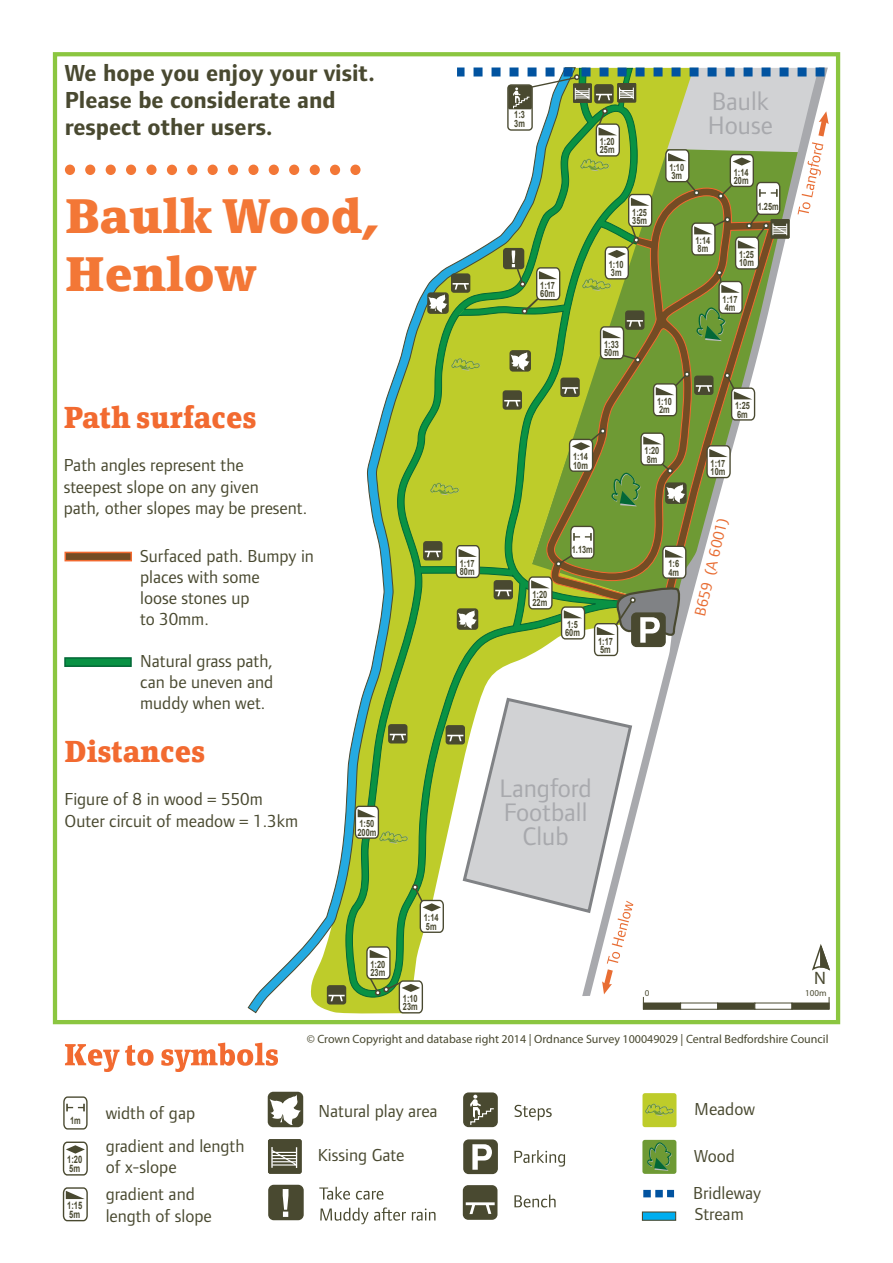
<style>
.page{position:relative;width:893px;height:1263px;background:#fff}
.page>*{position:absolute;margin:0;border:0;box-sizing:border-box;transform-origin:0 0}
.t1{font:700 48px/57.6px "Page Serif TF";color:#f37736}
.t2{font:700 30px "Page Serif TF";color:#f26a30;scale:.94 1}
.t3{font:26.25px/24px "Foundry Form Sans";color:#a8a9ad;text-align:center}
.t4{font:700 24px/27px "Foundry Form Sans";color:#494930}
.t5{font:18px/21px "Foundry Form Sans";color:#494930}
.t6{font:18px "Myriad Pro";color:#494930}
.t7{font:16.05px "Foundry Form Sans";color:#e86d33}
.t8{font:12px "Myriad Pro";color:#494930}
.t9{font:700 10.2px/8.6px "Arial";color:#494930;scale:.74 1}
.t10{font:700 10.05px/8.4px "Arial";color:#494930;scale:.74 1}
.t11{font:9px "Myriad Pro";color:#494930}
</style>
<div class="page">
<svg style="left:694px;top:1003px;width:23px;height:6px"></svg>
<div style="left:717px;top:1003px;width:38px;height:6px;background:#494930"></div>
<svg style="left:754px;top:1003px;width:38px;height:6px"></svg>
<div style="left:792px;top:1003px;width:37px;height:6px;background:#494930"></div>
<svg style="left:829px;top:997px;width:1px;height:12px"></svg>
<svg style="left:247px;top:67px;width:329px;height:947px"></svg>
<div style="left:64px;top:552px;width:68px;height:9px;background:#744c24;border:2px solid #f26a30"></div>
<div style="left:64px;top:657px;width:68px;height:10px;background:#099244;border:2px solid #036837"></div>
<svg style="left:582px;top:67px;width:246px;height:904px"></svg>
<svg style="left:65px;top:1044px;width:89px;height:28px"></svg>
<svg style="left:161px;top:1042px;width:117px;height:30px"></svg>
<div style="left:327px;top:985px;width:19px;height:19px;background:#494930;border-radius:3px"></div>
<svg style="left:328px;top:995px;width:17px;height:6px"></svg>
<div style="left:423px;top:541px;width:19px;height:19px;background:#494930;border-radius:3px"></div>
<svg style="left:425px;top:551px;width:16px;height:6px"></svg>
<div style="left:494px;top:580px;width:19px;height:19px;background:#494930;border-radius:3px"></div>
<svg style="left:495px;top:590px;width:16px;height:6px"></svg>
<svg style="left:455px;top:544px;width:26px;height:35px"></svg>
<svg style="left:528px;top:576px;width:25px;height:34px"></svg>
<svg style="left:560px;top:606px;width:26px;height:34px"></svg>
<svg style="left:661px;top:545px;width:26px;height:34px"></svg>
<svg style="left:354px;top:696px;width:280px;height:318px"></svg>
<svg style="left:554px;top:525px;width:41px;height:43px"></svg>
<svg style="left:593px;top:586px;width:90px;height:71px"></svg>
<svg style="left:62px;top:1187px;width:26px;height:35px"></svg>
<svg style="left:514px;top:1194px;width:42px;height:13px"></svg>
<div style="left:463px;top:1185px;width:34px;height:35px;background:#494930;border-radius:5px"></div>
<svg style="left:466px;top:1202px;width:29px;height:12px"></svg>
<div style="left:268px;top:1185px;width:36px;height:35px;background:#494930;border-radius:6px"></div>
<svg style="left:283px;top:1189px;width:5px;height:28px"></svg>
<div style="left:463px;top:1139px;width:35px;height:35px;background:#494930;border-radius:5px"></div>
<svg style="left:472px;top:1144px;width:20px;height:26px"></svg>
<svg style="left:514px;top:1150px;width:51px;height:16px"></svg>
<div style="left:268px;top:1139px;width:34px;height:35px;background:#494930;border-radius:2px"></div>
<svg style="left:271px;top:1147px;width:27px;height:21px"></svg>
<svg style="left:319px;top:1187px;width:31px;height:13px"></svg>
<svg style="left:356px;top:1191px;width:27px;height:9px"></svg>
<svg style="left:320px;top:1207px;width:86px;height:17px"></svg>
<svg style="left:412px;top:1208px;width:23px;height:13px"></svg>
<svg style="left:514px;top:1105px;width:38px;height:15px"></svg>
<div style="left:463px;top:1092px;width:35px;height:35px;background:#494930;border-radius:5px"></div>
<svg style="left:470px;top:1095px;width:24px;height:30px"></svg>
<div style="left:642px;top:1093px;width:34px;height:34px;background:#becc2a;border-radius:3px"></div>
<svg style="left:645px;top:1104px;width:29px;height:12px"></svg>
<div style="left:642px;top:1140px;width:34px;height:34px;background:#6e9a34;border-radius:3px"></div>
<svg style="left:647px;top:1142px;width:25px;height:29px"></svg>
<svg style="left:63px;top:1096px;width:25px;height:34px"></svg>
<svg style="left:62px;top:1141px;width:26px;height:35px"></svg>
<svg style="left:643px;top:1190px;width:31px;height:7px"></svg>
<div style="left:268px;top:1092px;width:35px;height:35px;background:#494930;border-radius:6px"></div>
<svg style="left:270px;top:1094px;width:31px;height:31px"></svg>
<svg style="left:427px;top:292px;width:22px;height:22px"></svg>
<div style="left:457px;top:608px;width:21px;height:22px;background:#494930;border-radius:3px"></div>
<svg style="left:458px;top:610px;width:19px;height:18px"></svg>
<div style="left:642px;top:1211px;width:34px;height:10px;background:#00aeef;border:1px solid #494930"></div>
<div style="left:65px;top:165px;width:10px;height:10px;background:#f37736;border-radius:50%"></div>
<div style="left:85px;top:165px;width:10px;height:10px;background:#f37736;border-radius:50%"></div>
<div style="left:106px;top:165px;width:10px;height:10px;background:#f37736;border-radius:50%"></div>
<div style="left:126px;top:165px;width:10px;height:10px;background:#f37736;border-radius:50%"></div>
<div style="left:146px;top:165px;width:11px;height:10px;background:#f37736;border-radius:50%"></div>
<div style="left:167px;top:165px;width:10px;height:10px;background:#f37736;border-radius:50%"></div>
<div style="left:187px;top:165px;width:10px;height:10px;background:#f37736;border-radius:50%"></div>
<div style="left:208px;top:165px;width:10px;height:10px;background:#f37736;border-radius:50%"></div>
<div style="left:228px;top:165px;width:10px;height:10px;background:#f37736;border-radius:50%"></div>
<div style="left:248px;top:165px;width:11px;height:10px;background:#f37736;border-radius:50%"></div>
<div style="left:269px;top:165px;width:10px;height:10px;background:#f37736;border-radius:50%"></div>
<div style="left:289px;top:165px;width:10px;height:10px;background:#f37736;border-radius:50%"></div>
<div style="left:310px;top:165px;width:10px;height:10px;background:#f37736;border-radius:50%"></div>
<div style="left:330px;top:165px;width:10px;height:10px;background:#f37736;border-radius:50%"></div>
<div style="left:350px;top:165px;width:11px;height:10px;background:#f37736;border-radius:50%"></div>
<svg style="left:428px;top:68px;width:401px;height:438px"></svg>
<div style="left:53px;top:52px;width:787px;height:972px;border:4px solid #8bc640"></div>
<p class="t4" style="left:65px;top:60px;width:311px">We hope you enjoy your visit.<br>Please be considerate and respect other users.</p>
<p class="t1" style="left:65px;top:187px;width:315px">Baulk Wood,<br>Henlow</p>
<p class="t2" style="left:64px;top:400px;width:207px">Path surfaces</p>
<p class="t5" style="left:64px;top:454px;width:245px;line-height:21.6px">Path angles represent the<br>steepest slope on any given<br>path, other slopes may be present.</p>
<p class="t5" style="left:140px;top:546px;width:175px">Surfaced path. Bumpy in places with some<br>loose stones up<br>to 30mm.</p>
<p class="t5" style="left:140px;top:651px;width:135px;text-align:justify">Natural grass path, can be uneven and muddy when wet.</p>
<p class="t2" style="left:65px;top:733px;width:151px">Distances</p>
<p class="t5" style="left:65px;top:788px;width:235px;line-height:21.6px">Figure of 8 in wood = 550m<br>Outer circuit of meadow = 1.3km</p>
<p class="t10" style="left:357px;top:820px;width:27px">1:50<br>200m</p>
<p class="t10" style="left:460px;top:559px;width:22px">1:17<br>80m</p>
<p class="t10" style="left:514px;top:111px;width:16px">1:3<br>3m</p>
<p class="t10" style="left:540px;top:281px;width:22px">1:17<br>60m</p>
<p class="t10" style="left:600px;top:138px;width:22px">1:20<br>25m</p>
<p class="t10" style="left:632px;top:208px;width:22px">1:25<br>35m</p>
<p class="t10" style="left:609px;top:261px;width:22px">1:10<br>3m</p>
<p class="t10" style="left:604px;top:340px;width:22px">1:33<br>50m</p>
<p class="t10" style="left:669px;top:163px;width:22px">1:10<br>3m</p>
<p class="t3" style="left:708px;top:90px;width:67px;text-align:left">Baulk<br>House</p>
<p class="t10" style="left:695px;top:237px;width:22px">1:14<br>8m</p>
<p class="t10" style="left:734px;top:168px;width:22px">1:14<br>20m</p>
<p class="t10" style="left:758px;top:202px;width:30px">1.25m</p>
<p class="t10" style="left:739px;top:251px;width:22px">1:25<br>10m</p>
<p class="t10" style="left:723px;top:295px;width:22px">1:17<br>4m</p>
<p class="t10" style="left:573px;top:453px;width:22px">1:14<br>10m</p>
<p class="t10" style="left:657px;top:397px;width:22px">1:10<br>2m</p>
<p class="t10" style="left:645px;top:447px;width:22px">1:20<br>8m</p>
<p class="t10" style="left:735px;top:402px;width:22px">1:25<br>6m</p>
<p class="t10" style="left:711px;top:459px;width:22px">1:17<br>10m</p>
<p class="t10" style="left:532px;top:591px;width:22px">1:20<br>22m</p>
<p class="t10" style="left:572px;top:546px;width:30px">1.13m</p>
<p class="t10" style="left:565px;top:621px;width:22px">1:5<br>60m</p>
<p class="t10" style="left:598px;top:637px;width:22px">1:17<br>5m</p>
<p class="t10" style="left:668px;top:560px;width:16px">1:6<br>4m</p>
<p class="t7" style="left:691px;top:614px;width:102px;rotate:-77deg">B659 (A 6001)</p>
<p class="t3" style="left:499px;top:776px;width:94px">Langford<br>Football<br>Club</p>
<p class="t10" style="left:370px;top:960px;width:22px">1:20<br>23m</p>
<p class="t10" style="left:424px;top:914px;width:22px">1:14<br>5m</p>
<p class="t10" style="left:403px;top:995px;width:22px">1:10<br>23m</p>
<p class="t6" style="left:814px;top:967px;width:13px">N</p>
<p class="t11" style="left:645px;top:988px;width:6px">0</p>
<p class="t11" style="left:805px;top:988px;width:23px">100m</p>
<p class="t10" style="left:70px;top:1117px;width:16px">1m</p>
<p class="t5" style="left:106px;top:1097px;width:140px;line-height:32.7px">width of gap gradient and length</p>
<p class="t5" style="left:106px;top:1154px;width:91px;line-height:26.4px">of x-slope gradient and</p>
<p class="t5" style="left:106px;top:1205px;width:108px">length of slope</p>
<p class="t9" style="left:67px;top:1156px;width:22px">1:20<br>5m</p>
<p class="t9" style="left:67px;top:1201px;width:22px">1:15<br>5m</p>
<p class="t8" style="left:307px;top:1032px;width:523px">© Crown Copyright and database right 2014 | Ordnance Survey 100049029 | Central Bedfordshire Council</p>
<p class="t5" style="left:318px;top:1100px;width:121px">Natural play area</p>
<p class="t5" style="left:318px;top:1145px;width:88px">Kissing Gate</p>
<p class="t5" style="left:694px;top:1099px;width:62px">Meadow</p>
<p class="t5" style="left:694px;top:1145px;width:42px">Wood</p>
<p class="t5" style="left:693px;top:1183px;width:70px">Bridleway<br>Stream</p>
</div>
